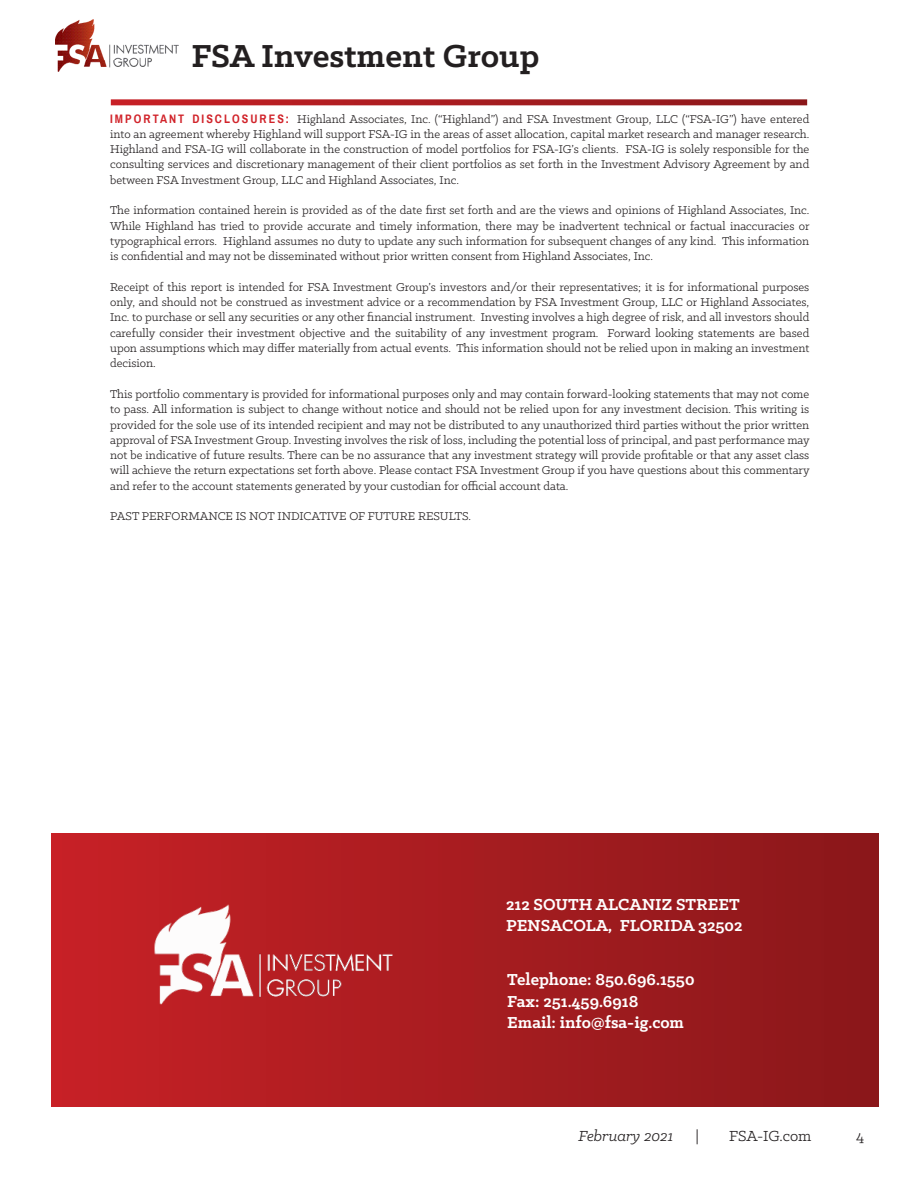
<style>
.page{position:relative;width:918px;height:1188px;background:#fff}
.page>*{position:absolute;margin:0;border:0;box-sizing:border-box;transform-origin:0 0}
.t1{font:700 36px "Klinic Slab";color:#231f20}
.t2{font:700 18px/21.6px "Klinic Slab";color:#fff}
.t3{font:italic 16.5px "Klinic Slab";color:#231f20}
.t4{font:16.5px "Klinic Slab";color:#231f20}
.t5{font:12.75px/15.3px "Klinic Slab";color:#231f20;text-align:justify}
.s1{font-family:"Archivo Narrow";font-weight:700;font-size:12px;color:#d1232a}
</style>
<div class="page">
<img style="left:56px;top:20px;width:122px;height:51px">
<svg style="left:111px;top:99px;width:696px;height:6px;background:#ad292d"></svg>
<div style="left:52px;top:834px;width:827px;height:272px;background:linear-gradient(to right,#c72126,#89171a)"></div>
<img style="left:138px;top:834px;width:270px;height:256px">
<h1 class="t1" style="left:191px;top:32px;width:350px">FSA Investment Group</h1>
<p class="t5" style="left:110px;top:111px;width:701px"><span class="s1">I M P O R TA N T D I S C L O S U R E S :</span> Highland Associates, Inc. (“Highland”) and FSA Investment Group, LLC (“FSA-IG”) have entered into an agreement whereby Highland will support FSA-IG in the areas of asset allocation, capital market research and manager research.<br>Highland and FSA-IG will collaborate in the construction of model portfolios for FSA-IG’s clients. FSA-IG is solely responsible for the consulting services and discretionary management of their client portfolios as set forth in the Investment Advisory Agreement by and between FSA Investment Group, LLC and Highland Associates, Inc.</p>
<p class="t5" style="left:110px;top:202px;width:701px">The information contained herein is provided as of the date first set forth and are the views and opinions of Highland Associates, Inc.<br>While Highland has tried to provide accurate and timely information, there may be inadvertent technical or factual inaccuracies or typographical errors. Highland assumes no duty to update any such information for subsequent changes of any kind. This information is confidential and may not be disseminated without prior written consent from Highland Associates, Inc.</p>
<p class="t5" style="left:110px;top:279px;width:701px">Receipt of this report is intended for FSA Investment Group’s investors and/or their representatives; it is for informational purposes only, and should not be construed as investment advice or a recommendation by FSA Investment Group, LLC or Highland Associates, Inc. to purchase or sell any securities or any other financial instrument. Investing involves a high degree of risk, and all investors should carefully consider their investment objective and the suitability of any investment program. Forward looking statements are based upon assumptions which may differ materially from actual events. This information should not be relied upon in making an investment decision.</p>
<p class="t5" style="left:110px;top:386px;width:701px">This portfolio commentary is provided for informational purposes only and may contain forward-looking statements that may not come to pass. All information is subject to change without notice and should not be relied upon for any investment decision. This writing is provided for the sole use of its intended recipient and may not be distributed to any unauthorized third parties without the prior written approval of FSA Investment Group. Investing involves the risk of loss, including the potential loss of principal, and past performance may not be indicative of future results. There can be no assurance that any investment strategy will provide profitable or that any asset class will achieve the return expectations set forth above. Please contact FSA Investment Group if you have questions about this commentary and refer to the account statements generated by your custodian for official account data.</p>
<p class="t5" style="left:110px;top:508px;width:363px">PAST PERFORMANCE IS NOT INDICATIVE OF FUTURE RESULTS.</p>
<p class="t2" style="left:506px;top:893px;width:238px">212 SOUTH ALCANIZ STREET<br>PENSACOLA, FLORIDA 32502</p>
<p class="t2" style="left:507px;top:968px;width:189px">Telephone: 850.696.1550</p>
<p class="t2" style="left:507px;top:990px;width:133px">Fax: 251.459.6918</p>
<p class="t2" style="left:507px;top:1012px;width:178px">Email: info@fsa-ig.com</p>
<p class="t3" style="left:578px;top:1125px;width:96px">February 2021</p>
<p class="t4" style="left:696px;top:1125px;width:5px">|</p>
<p class="t4" style="left:729px;top:1125px;width:84px">FSA-IG.com</p>
<p class="t4" style="left:856px;top:1125px;width:9px">4</p>
</div>
